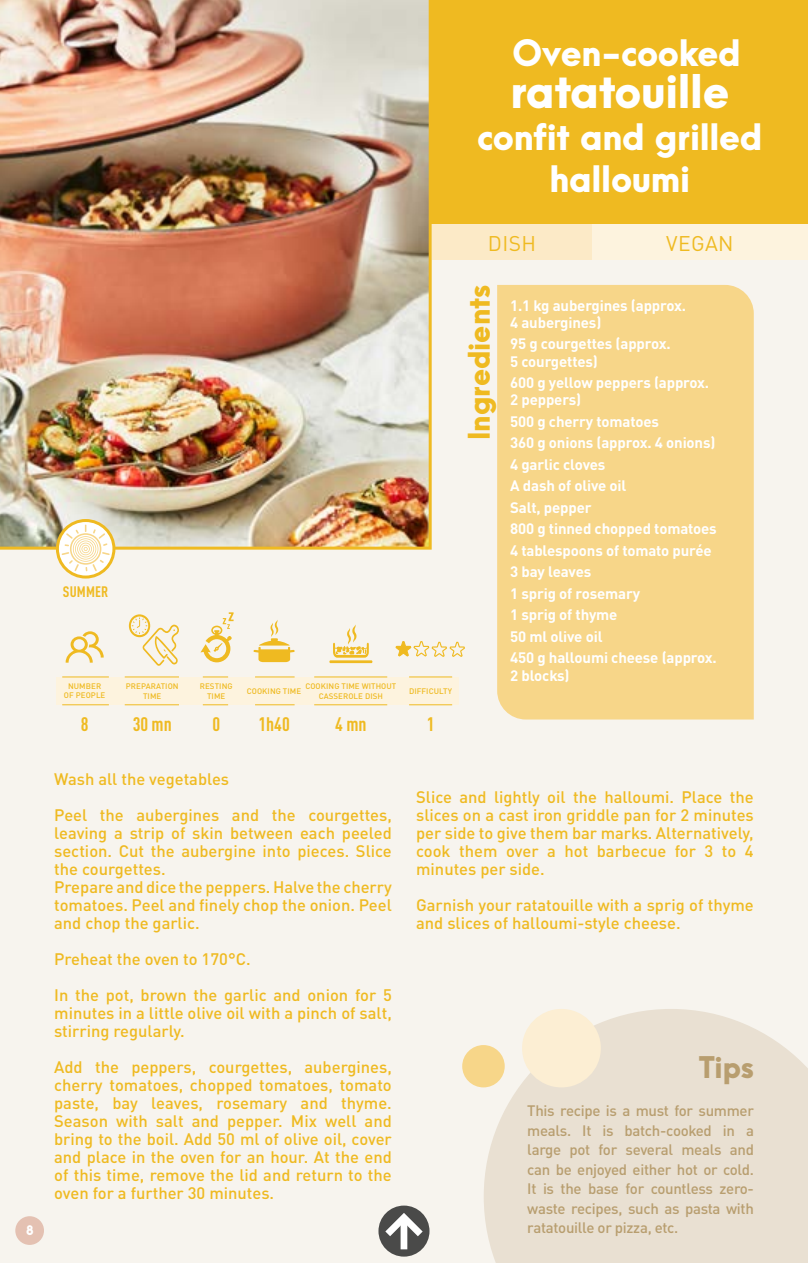
<style>
.page{position:relative;width:808px;height:1263px;background:#f7f4ee}
.page>*{position:absolute;margin:0;border:0;box-sizing:border-box;transform-origin:0 0}
.t1{font:800 42px "Arca Majora 3";letter-spacing:-.01em;color:#fff}
.t2{font:800 33px/42px "Arca Majora 3";letter-spacing:-.01em;color:#fff;text-align:center}
.t3{font:800 27px "Arca Majora 3";color:#efba21}
.t4{font:800 27px "Arca Majora 3";color:#b89e6f}
.t5{font:21px "DIN Pro";letter-spacing:.02em;color:#efba21}
.t6{font:700 condensed 19.35px "DIN Pro";color:#efba21}
.t7{font:500 16.5px/18px "DIN Pro";color:#efba21}
.t8{font:700 15px/21.5px "DIN Pro";letter-spacing:-.01em;color:#fff}
.t9{font:500 15px/19.5px "DIN Pro";letter-spacing:-.02em;color:#b89e6f;text-align:justify}
.t10{font:700 condensed 15px "DIN Pro";letter-spacing:.01em;color:#efba21}
.t11{font:800 12px "Arca Majora 3";color:#fff}
.t12{font:500 7.95px/9.6px "DIN Pro";letter-spacing:.01em;color:#efba21;text-align:center}
</style>
<div class="page">
<img style="left:0;top:0;width:432px;height:550px">
<svg style="left:484px;top:1009px;width:324px;height:254px;background:#eae1d4"></svg>
<div style="left:522px;top:1009px;width:79px;height:78px;background:#fceed3;border-radius:50%"></div>
<div style="left:462px;top:1045px;width:43px;height:42px;background:#f7d689;border-radius:50%"></div>
<div style="left:378px;top:1205px;width:51px;height:51px;background:#4a4a49;border-radius:50%"></div>
<div style="left:401px;top:1220px;width:6px;height:29px;background:#fff"></div>
<svg style="left:378px;top:1208px;width:52px;height:35px"></svg>
<div style="left:432px;top:224px;width:160px;height:36px;background:#fceac7"></div>
<div style="left:592px;top:224px;width:216px;height:36px;background:#fdf3de"></div>
<div style="left:432px;top:0;width:376px;height:224px;background:#efba21"></div>
<div style="left:56px;top:677px;width:402px;height:27px;background:#fdf3de"></div>
<svg style="left:395px;top:641px;width:70px;height:16px"></svg>
<svg style="left:66px;top:631px;width:38px;height:32px"></svg>
<svg style="left:254px;top:620px;width:41px;height:42px"></svg>
<svg style="left:129px;top:614px;width:50px;height:52px"></svg>
<hr style="left:329px;top:660px;width:43px;height:3px;background:#efba21">
<svg style="left:333px;top:624px;width:36px;height:34px"></svg>
<hr style="left:62px;top:676px;width:47px;height:1px;background:#efba21">
<hr style="left:125px;top:676px;width:54px;height:1px;background:#efba21">
<svg style="left:203px;top:676px;width:25px;height:1px"></svg>
<hr style="left:255px;top:676px;width:40px;height:1px;background:#efba21">
<hr style="left:314px;top:676px;width:73px;height:1px;background:#efba21">
<hr style="left:409px;top:676px;width:43px;height:1px;background:#efba21">
<hr style="left:62px;top:704px;width:47px;height:1px;background:#efba21">
<hr style="left:125px;top:704px;width:54px;height:1px;background:#efba21">
<svg style="left:203px;top:704px;width:25px;height:1px"></svg>
<hr style="left:255px;top:704px;width:40px;height:1px;background:#efba21">
<hr style="left:314px;top:704px;width:73px;height:1px;background:#efba21">
<hr style="left:409px;top:704px;width:43px;height:1px;background:#efba21">
<svg style="left:200px;top:612px;width:34px;height:50px"></svg>
<div style="left:497px;top:285px;width:257px;height:434px;background:#f7d689"></div>
<svg style="left:57px;top:520px;width:57px;height:57px"></svg>
<svg style="left:62px;top:524px;width:48px;height:47px"></svg>
<div style="left:56px;top:519px;width:59px;height:59px;border:3px solid #efba21;border-radius:50%"></div>
<div style="left:15px;top:1216px;width:29px;height:29px;background:#e4c1b2;border-radius:50%"></div>
<p class="t11" style="left:26px;top:1219px;width:9px">8</p>
<h2 class="t2" style="left:512px;top:28px;width:230px">Oven-cooked</h2>
<h1 class="t1" style="left:510px;top:53px;width:220px">ratatouille</h1>
<h2 class="t2" style="left:477px;top:112px;width:287px">confit and grilled halloumi</h2>
<p class="t10" style="left:63px;top:580px;width:47px">SUMMER</p>
<p class="t12" style="left:64px;top:680px;width:43px">NUMBER<br>OF PEOPLE</p>
<p class="t12" style="left:200px;top:681px;width:34px">RESTING<br>TIME</p>
<p class="t12" style="left:409px;top:685px;width:45px">DIFFICULTY</p>
<p class="t12" style="left:126px;top:681px;width:54px">PREPARATION<br>TIME</p>
<p class="t12" style="left:305px;top:681px;width:92px">COOKING TIME WITHOUT<br>CASSEROLE DISH</p>
<p class="t12" style="left:247px;top:685px;width:56px">COOKING TIME</p>
<p class="t6" style="left:81px;top:709px;width:9px">8</p>
<p class="t6" style="left:133px;top:709px;width:41px">30 mn</p>
<p class="t6" style="left:212px;top:709px;width:9px">0</p>
<p class="t6" style="left:258px;top:709px;width:33px">1h40</p>
<p class="t6" style="left:335px;top:709px;width:33px">4 mn</p>
<p class="t6" style="left:427px;top:709px;width:9px">1</p>
<p class="t5" style="left:488px;top:226px;width:50px">DISH</p>
<p class="t5" style="left:666px;top:226px;width:69px">VEGAN</p>
<h3 class="t3" style="left:455px;top:440px;width:157px;rotate:-90deg">Ingredients</h3>
<p class="t8" style="left:510px;top:295px;width:175px;line-height:17.2px">1.1 kg aubergines (approx.<br>4 aubergines)</p>
<p class="t8" style="left:510px;top:334px;width:160px;line-height:17.2px">95 g courgettes (approx.<br>5 courgettes)</p>
<p class="t8" style="left:510px;top:372px;width:199px;line-height:17.2px">600 g yellow peppers (approx.<br>2 peppers)</p>
<p class="t8" style="left:510px;top:409px;width:208px">500 g cherry tomatoes<br>360 g onions (approx. 4 onions)<br>4 garlic cloves<br>A dash of olive oil<br>Salt, pepper<br>800 g tinned chopped tomatoes<br>4 tablespoons of tomato purée<br>3 bay leaves<br>1 sprig of rosemary<br>1 sprig of thyme<br>50 ml olive oil<br>450 g halloumi cheese (approx.</p>
<p class="t8" style="left:510px;top:663px;width:61px">2 blocks)</p>
<p class="t7" style="left:54px;top:759px;width:339px;line-height:36px">Wash all the vegetables<br>Peel the aubergines and the courgettes,</p>
<p class="t7" style="left:54px;top:822px;width:339px">leaving a strip of skin between each peeled section. Cut the aubergine into pieces. Slice the courgettes.<br>Prepare and dice the peppers. Halve the cherry tomatoes. Peel and finely chop the onion. Peel and chop the garlic.</p>
<p class="t7" style="left:54px;top:939px;width:339px;line-height:36px">Preheat the oven to 170°C.<br>In the pot, brown the garlic and onion for 5</p>
<p class="t7" style="left:54px;top:1002px;width:339px">minutes in a little olive oil with a pinch of salt, stirring regularly.</p>
<p class="t7" style="left:54px;top:1056px;width:339px;text-align:justify">Add the peppers, courgettes, aubergines, cherry tomatoes, chopped tomatoes, tomato paste, bay leaves, rosemary and thyme.<br>Season with salt and pepper. Mix well and bring to the boil. Add 50 ml of olive oil, cover and place in the oven for an hour. At the end of this time, remove the lid and return to the oven for a further 30 minutes.</p>
<p class="t7" style="left:416px;top:786px;width:339px;text-align:justify">Slice and lightly oil the halloumi. Place the slices on a cast iron griddle pan for 2 minutes per side to give them bar marks. Alternatively, cook them over a hot barbecue for 3 to 4 minutes per side.</p>
<p class="t7" style="left:416px;top:894px;width:339px">Garnish your ratatouille with a sprig of thyme and slices of halloumi-style cheese.</p>
<h3 class="t4" style="left:699px;top:1043px;width:57px">Tips</h3>
<p class="t9" style="left:527px;top:1099px;width:228px">This recipe is a must for summer meals. It is batch-cooked in a large pot for several meals and can be enjoyed either hot or cold.<br>It is the base for countless zero&shy;waste recipes, such as pasta with ratatouille or pizza, etc.</p>
</div>
